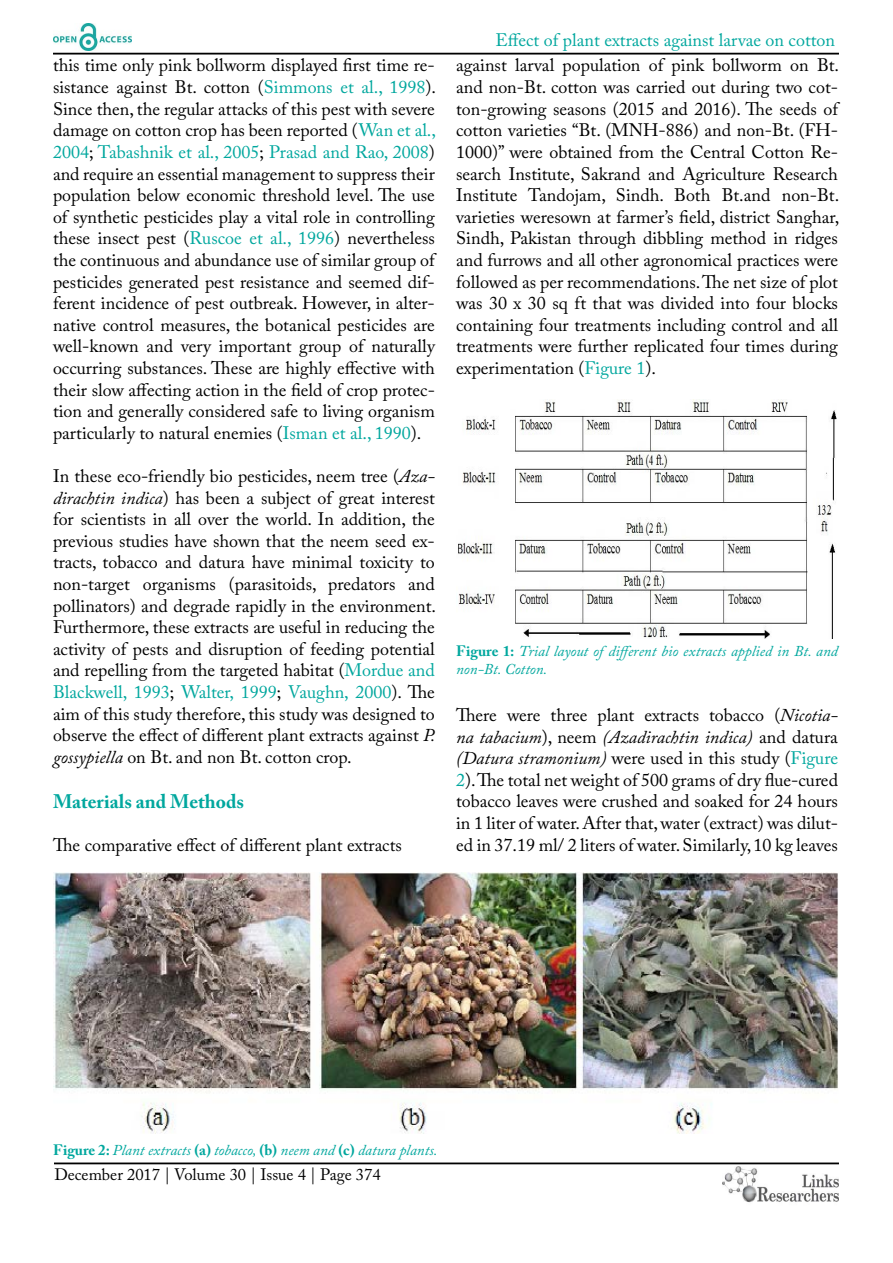
<style>
.page{position:relative;width:893px;height:1263px;background:#fff}
.page>*{position:absolute;margin:0;border:0;box-sizing:border-box;transform-origin:0 0}
.t1{font:700 19.5px "Adobe Caslon Pro";color:#00a79e}
.t2{font:18px/21.6px "Adobe Caslon Pro";color:#000;text-align:justify}
.t3{font:18px "Adobe Caslon Pro";color:#00a79e}
.t4{font:16.5px "Adobe Caslon Pro";color:#000}
.t5{font:italic 15px/18px "Adobe Caslon Pro";color:#00a79e}
.s1{color:#00a79e}
.s2{font-style:italic}
.s3{font-weight:700;font-style:normal}
</style>
<div class="page">
<hr style="left:53px;top:53px;width:786px;height:2px;background:#000">
<hr style="left:54px;top:1162px;width:785px;height:2px;background:#000">
<img style="left:722px;top:1166px;width:117px;height:37px">
<img style="left:53px;top:24px;width:78px;height:27px">
<img style="left:458px;top:399px;width:379px;height:239px">
<img style="left:53px;top:872px;width:785px;height:261px">
<p class="t2" style="left:53px;top:54px;width:385px">this time only pink bollworm displayed first time re&shy;sistance against Bt. cotton (<span class="s1">Simmons et al., 1998</span>).<br>Since then, the regular attacks of this pest with severe damage on cotton crop has been reported (<span class="s1">Wan et al., 2004</span>; <span class="s1">Tabashnik et al., 2005</span>; <span class="s1">Prasad and Rao, 2008</span>) and require an essential management to suppress their population below economic threshold level. The use of synthetic pesticides play a vital role in controlling these insect pest (<span class="s1">Ruscoe et al., 1996</span>) nevertheless the continuous and abundance use of similar group of pesticides generated pest resistance and seemed dif&shy;ferent incidence of pest outbreak. However, in alter&shy;native control measures, the botanical pesticides are well-known and very important group of naturally occurring substances. These are highly effective with their slow affecting action in the field of crop protec&shy;tion and generally considered safe to living organism particularly to natural enemies (<span class="s1">Isman et al., 1990</span>).</p>
<p class="t2" style="left:53px;top:465px;width:385px">In these eco-friendly bio pesticides, neem tree (<span class="s2">Aza&shy;dirachtin indica</span>) has been a subject of great interest for scientists in all over the world. In addition, the previous studies have shown that the neem seed ex&shy;tracts, tobacco and datura have minimal toxicity to non-target organisms (parasitoids, predators and pollinators) and degrade rapidly in the environment.<br>Furthermore, these extracts are useful in reducing the activity of pests and disruption of feeding potential and repelling from the targeted habitat (<span class="s1">Mordue and Blackwell, 1993</span>; <span class="s1">Walter, 1999</span>; <span class="s1">Vaughn, 2000</span>). The aim of this study therefore, this study was designed to observe the effect of different plant extracts against <span class="s2">P. gossypiella</span> on Bt. and non Bt. cotton crop.</p>
<p class="t1" style="left:53px;top:790px;width:193px">Materials and Methods</p>
<p class="t2" style="left:53px;top:834px;width:350px">The comparative effect of different plant extracts</p>
<p class="t3" style="left:495px;top:30px;width:341px">Effect of plant extracts against larvae on cotton</p>
<p class="t2" style="left:456px;top:54px;width:385px">against larval population of pink bollworm on Bt. and non-Bt. cotton was carried out during two cot&shy;ton-growing seasons (2015 and 2016). The seeds of cotton varieties “Bt. (MNH-886) and non-Bt. (FH-1000)” were obtained from the Central Cotton Re&shy;search Institute, Sakrand and Agriculture Research Institute Tandojam, Sindh. Both Bt.and non-Bt. varieties weresown at farmer’s field, district Sanghar, Sindh, Pakistan through dibbling method in ridges and furrows and all other agronomical practices were followed as per recommendations. The net size of plot was 30 x 30 sq ft that was divided into four blocks containing four treatments including control and all treatments were further replicated four times during experimentation (<span class="s1">Figure 1</span>).</p>
<p class="t5" style="left:456px;top:642px;width:383px"><span class="s3">Figure 1:</span> Trial layout of different bio extracts applied in Bt. and non-Bt. Cotton.</p>
<p class="t2" style="left:456px;top:704px;width:383px">There were three plant extracts tobacco (<span class="s2">Nicotia&shy;na tabacium</span>), neem <span class="s2">(Azadirachtin indica)</span> and datura <span class="s2">(Datura stramonium)</span> were used in this study (<span class="s1">Figure 2</span>). The total net weight of 500 grams of dry flue-cured tobacco leaves were crushed and soaked for 24 hours in 1 liter of water. After that, water (extract) was dilut&shy;ed in 37.19 ml/ 2 liters of water. Similarly, 10 kg leaves</p>
<p class="t5" style="left:53px;top:1141px;width:386px"><span class="s3">Figure 2:</span> Plant extracts <span class="s3">(a)</span> tobacco, <span class="s3">(b)</span> neem and <span class="s3">(c)</span> datura plants.</p>
<p class="t4" style="left:54px;top:1165px;width:328px">December 2017 | Volume 30 | Issue 4 | Page 374</p>
</div>
